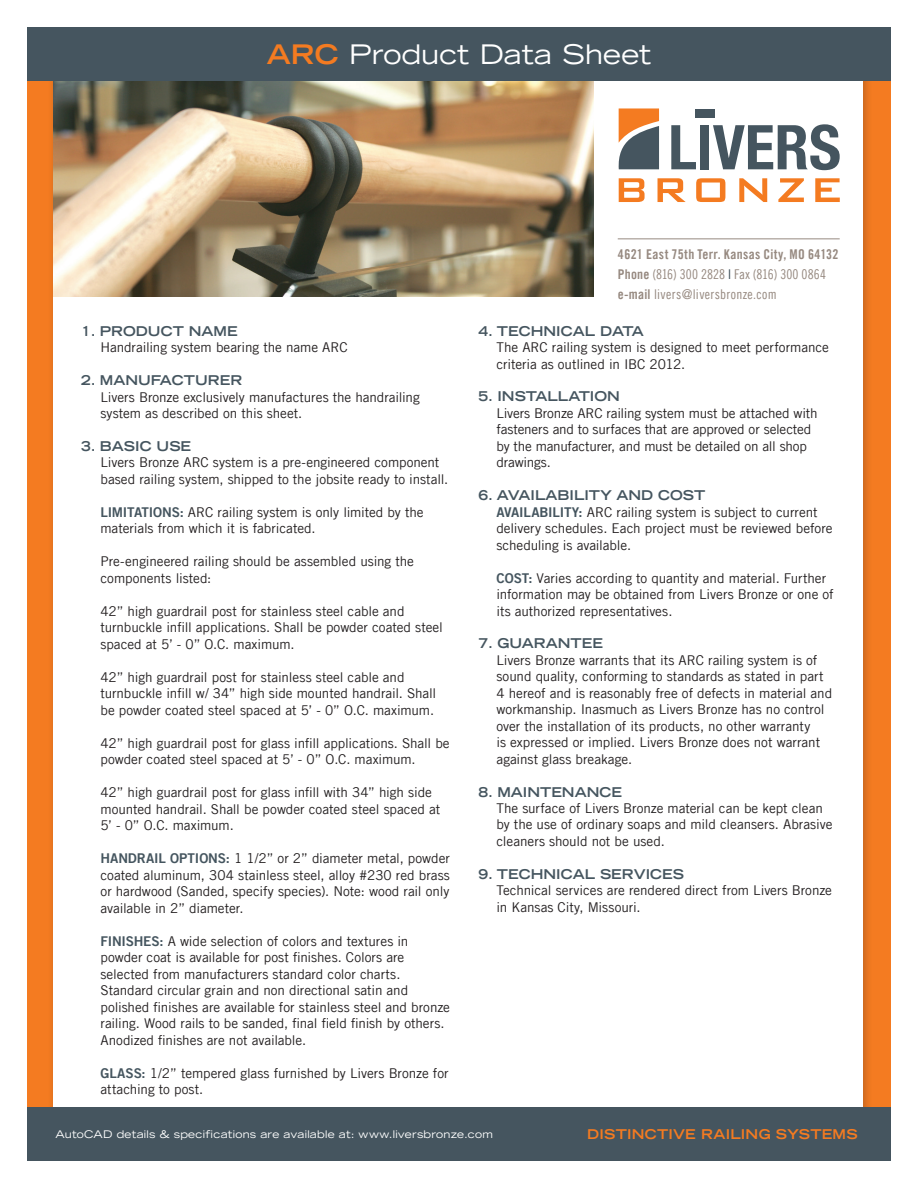
<style>
.page{position:relative;width:918px;height:1188px;background:#fff}
.page>*{position:absolute;margin:0;border:0;box-sizing:border-box;transform-origin:0 0}
.t1{font:expanded 27px "Trade Gothic LT Std";color:#fff}
.t2{font:13.5px/16.5px "Trade Gothic LT Com";letter-spacing:-.005em;color:#231f20}
.t3{font:700 expanded 13.5px "Trade Gothic LT Std";color:#45555f}
.t4{font:13.5px/20.2px "Trade Gothic LT Com Cn 18";letter-spacing:.015em;color:#968980}
.t5{font:13.5px "Trade Gothic LT Com Bd Cn 20";letter-spacing:.025em;color:#968980}
.t6{font:700 expanded 13.5px "Trade Gothic LT Std";letter-spacing:.015em;color:#f47b21}
.t7{font:expanded 10.5px "Trade Gothic LT Std";letter-spacing:.025em;color:#fff}
.s1{font-weight:700;color:#f47b21}
.s2{font-family:"Trade Gothic LT Com Bd 2";color:#45555f}
.s3{font-family:"Trade Gothic LT Com Bd Cn 20"}
.s4{color:#45555f}
</style>
<div class="page">
<div style="left:27px;top:27px;width:864px;height:1088px;background:#f47b21"></div>
<div style="left:54px;top:60px;width:809px;height:1060px;background:#fff"></div>
<div style="left:27px;top:27px;width:864px;height:54px;background:#45555f"></div>
<div style="left:27px;top:1107px;width:864px;height:54px;background:#45555f"></div>
<svg style="left:619px;top:178px;width:26px;height:24px"></svg>
<svg style="left:658px;top:178px;width:28px;height:24px"></svg>
<svg style="left:696px;top:178px;width:29px;height:24px"></svg>
<svg style="left:739px;top:178px;width:28px;height:24px"></svg>
<svg style="left:778px;top:178px;width:26px;height:24px"></svg>
<svg style="left:815px;top:178px;width:25px;height:24px"></svg>
<svg style="left:671px;top:125px;width:25px;height:44px"></svg>
<div style="left:700px;top:125px;width:9px;height:44px;background:#45555f"></div>
<svg style="left:713px;top:124px;width:127px;height:46px"></svg>
<div style="left:695px;top:109px;width:20px;height:9px;background:#45555f"></div>
<svg style="left:618px;top:108px;width:41px;height:61px;background:#96775f"></svg>
<hr style="left:618px;top:238px;width:222px;height:1px;background:#968980">
<img style="left:54px;top:81px;width:540px;height:216px">
<h1 class="t1" style="left:267px;top:36px;width:386px"><span class="s1">ARC</span> Product Data Sheet</h1>
<p class="t3" style="left:81px;top:322px;width:158px">1. PRODUCT NAME</p>
<p class="t2" style="left:100px;top:339px;width:249px">Handrailing system bearing the name ARC</p>
<p class="t3" style="left:81px;top:371px;width:163px">2. MANUFACTURER</p>
<p class="t2" style="left:100px;top:388px;width:321px">Livers Bronze exclusively manufactures the handrailing system as described on this sheet.</p>
<p class="t3" style="left:81px;top:437px;width:112px">3. BASIC USE</p>
<p class="t2" style="left:100px;top:454px;width:349px">Livers Bronze ARC system is a pre-engineered component based railing system, shipped to the jobsite ready to install.</p>
<p class="t2" style="left:100px;top:504px;width:325px"><span class="s2">LIMITATIONS:</span> ARC railing system is only limited by the materials from which it is fabricated.</p>
<p class="t2" style="left:100px;top:553px;width:315px">Pre-engineered railing should be assembled using the components listed:</p>
<p class="t2" style="left:100px;top:603px;width:344px">42” high guardrail post for stainless steel cable and turnbuckle infill applications. Shall be powder coated steel spaced at 5’ - 0” O.C. maximum.</p>
<p class="t2" style="left:100px;top:669px;width:337px">42” high guardrail post for stainless steel cable and turnbuckle infill w/ 34” high side mounted handrail. Shall be powder coated steel spaced at 5’ - 0” O.C. maximum.</p>
<p class="t2" style="left:100px;top:735px;width:351px">42” high guardrail post for glass infill applications. Shall be powder coated steel spaced at 5’ - 0” O.C. maximum.</p>
<p class="t2" style="left:100px;top:784px;width:341px">42” high guardrail post for glass infill with 34” high side mounted handrail. Shall be powder coated steel spaced at<br>5’ - 0” O.C. maximum.</p>
<p class="t2" style="left:100px;top:850px;width:351px;text-align:justify"><span class="s2">HANDRAIL OPTIONS:</span> 1 1/2” or 2” diameter metal, powder coated aluminum, 304 stainless steel, alloy #230 red brass or hardwood (Sanded, specify species). Note: wood rail only available in 2” diameter.</p>
<p class="t2" style="left:100px;top:932px;width:351px"><span class="s2">FINISHES:</span> A wide selection of colors and textures in powder coat is available for post finishes. Colors are selected from manufacturers standard color charts.<br>Standard circular grain and non directional satin and polished finishes are available for stainless steel and bronze railing. Wood rails to be sanded, final field finish by others.<br>Anodized finishes are not available.</p>
<p class="t2" style="left:100px;top:1064px;width:350px"><span class="s2">GLASS:</span> 1/2” tempered glass furnished by Livers Bronze for attaching to post.</p>
<p class="t5" style="left:618px;top:246px;width:222px">4621 East 75th Terr. Kansas City, MO 64132</p>
<p class="t4" style="left:618px;top:264px;width:210px"><span class="s3">Phone</span> (816) 300 2828 <span class="s4">I</span> Fax (816) 300 0864 <span class="s3">e-mail</span> livers@liversbronze.com</p>
<p class="t3" style="left:478px;top:322px;width:167px">4. TECHNICAL DATA</p>
<p class="t2" style="left:496px;top:339px;width:334px">The ARC railing system is designed to meet performance criteria as outlined in IBC 2012.</p>
<p class="t3" style="left:478px;top:388px;width:143px">5. INSTALLATION</p>
<p class="t2" style="left:496px;top:405px;width:323px">Livers Bronze ARC railing system must be attached with fasteners and to surfaces that are approved or selected by the manufacturer, and must be detailed on all shop drawings.</p>
<p class="t3" style="left:478px;top:486px;width:228px">6. AVAILABILITY AND COST</p>
<p class="t2" style="left:496px;top:503px;width:338px"><span class="s2">AVAILABILITY:</span> ARC railing system is subject to current delivery schedules. Each project must be reviewed before scheduling is available.</p>
<p class="t2" style="left:496px;top:569px;width:339px"><span class="s2">COST:</span> Varies according to quantity and material. Further information may be obtained from Livers Bronze or one of its authorized representatives.</p>
<p class="t3" style="left:478px;top:635px;width:126px">7. GUARANTEE</p>
<p class="t2" style="left:496px;top:652px;width:337px">Livers Bronze warrants that its ARC railing system is of sound quality, conforming to standards as stated in part 4 hereof and is reasonably free of defects in material and workmanship. Inasmuch as Livers Bronze has no control over the installation of its products, no other warranty<br>is expressed or implied. Livers Bronze does not warrant against glass breakage.</p>
<p class="t3" style="left:478px;top:783px;width:145px">8. MAINTENANCE</p>
<p class="t2" style="left:496px;top:800px;width:337px">The surface of Livers Bronze material can be kept clean by the use of ordinary soaps and mild cleansers. Abrasive cleaners should not be used.</p>
<p class="t3" style="left:478px;top:865px;width:207px">9. TECHNICAL SERVICES</p>
<p class="t2" style="left:496px;top:882px;width:337px">Technical services are rendered direct from Livers Bronze in Kansas City, Missouri.</p>
<p class="t7" style="left:55px;top:1127px;width:439px">AutoCAD details &amp; specifications are available at: www.liversbronze.com</p>
<p class="t6" style="left:587px;top:1125px;width:272px">DISTINCTIVE RAILING SYSTEMS</p>
</div>
